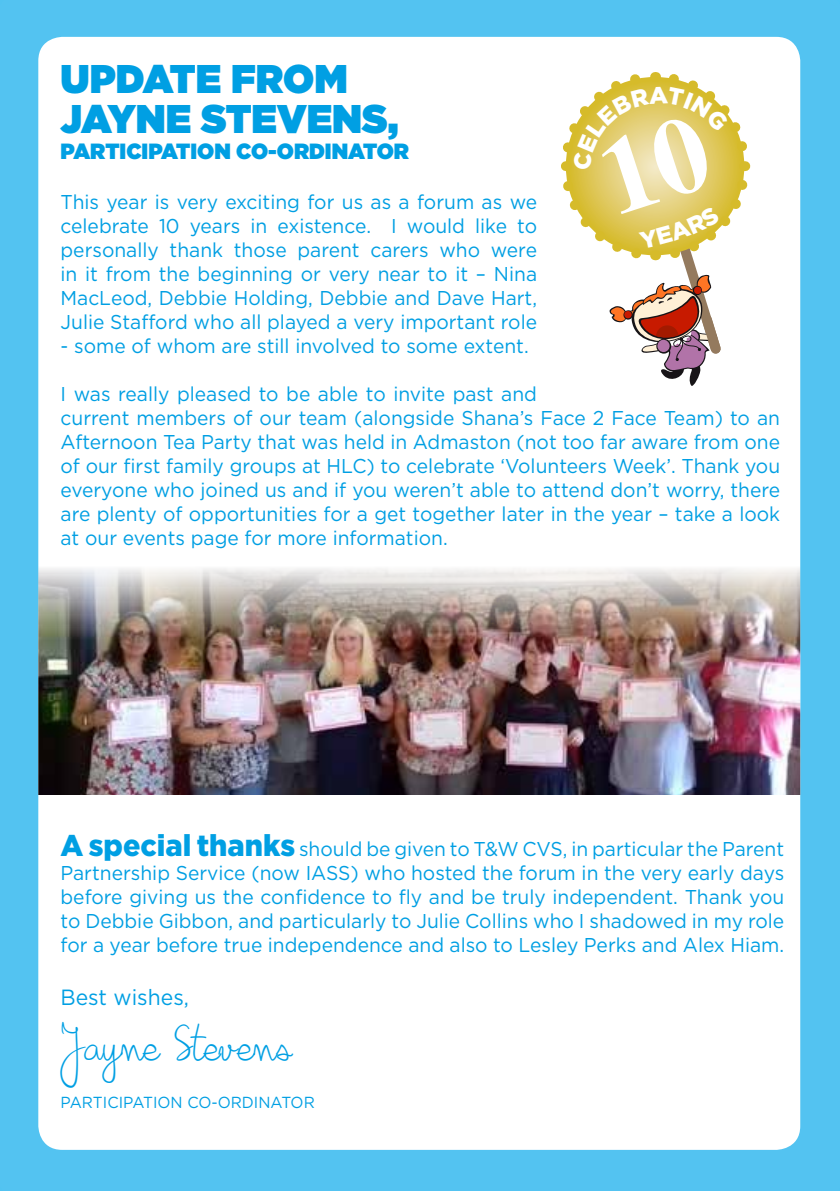
<style>
.page{position:relative;width:840px;height:1191px;background:#fff}
.page>*{position:absolute;margin:0;border:0;box-sizing:border-box;transform-origin:0 0}
.t1{font:46px "Bilius";color:#009fe3;scale:.96 1}
.t2{font:900 40px/40px "Gotham";color:#009fe3;scale:.96 1}
.t3{font:900 22px "Gotham";color:#009fe3;scale:.96 1}
.t4{font:22px "Gotham";color:#009fe3;scale:.96 1}
.t5{font:20px/24px "Gotham";color:#009fe3;text-align:justify;scale:.96 1}
.t6{font:16px "Gotham";color:#009fe3;scale:.96 1}
.s1{font-weight:900;font-size:30px}
</style>
<div class="page">
<div style="left:0;top:0;width:839px;height:1191px;background:#53c3f1"></div>
<div style="left:38px;top:37px;width:761px;height:1112px;background:#fff;border-radius:24px"></div>
<img style="left:38px;top:519px;width:761px;height:275px">
<svg style="left:561px;top:72px;width:190px;height:314px"></svg>
<h2 class="t2" style="left:60px;top:58px;width:353px">UPDATE FROM<br>JAYNE STEVENS,</h2>
<p class="t3" style="left:60px;top:136px;width:364px">PARTICIPATION CO-ORDINATOR</p>
<p class="t5" style="left:60px;top:189px;width:497px">This year is very exciting for us as a forum as we celebrate 10 years in existence. I would like to personally thank those parent carers who were in it from the beginning or very near to it – Nina MacLeod, Debbie Holding, Debbie and Dave Hart, Julie Stafford who all played a very important role</p>
<p class="t5" style="left:60px;top:333px;width:489px">- some of whom are still involved to some extent.</p>
<p class="t5" style="left:60px;top:381px;width:750px;text-align:left">I was really pleased to be able to invite past and<br>current members of our team (alongside Shana’s Face 2 Face Team) to an Afternoon Tea Party that was held in Admaston (not too far aware from one of our first family groups at HLC) to celebrate ‘Volunteers Week’. Thank you everyone who joined us and if you weren’t able to attend don’t worry, there are plenty of opportunities for a get together later in the year – take a look at our events page for more information.</p>
<p class="t5" style="left:60px;top:836px;width:755px"><span class="s1">A special thanks</span> should be given to T&amp;W CVS, in particular the Parent Partnership Service (now IASS) who hosted the forum in the very early days before giving us the confidence to fly and be truly independent. Thank you to Debbie Gibbon, and particularly to Julie Collins who I shadowed in my role for a year before true independence and also to Lesley Perks and Alex Hiam.</p>
<p class="t4" style="left:60px;top:983px;width:135px">Best wishes,</p>
<h1 class="t1" style="left:60px;top:1017px;width:243px">Jayne Stevens</h1>
<p class="t6" style="left:60px;top:1092px;width:266px">PARTICIPATION CO-ORDINATOR</p>
</div>
